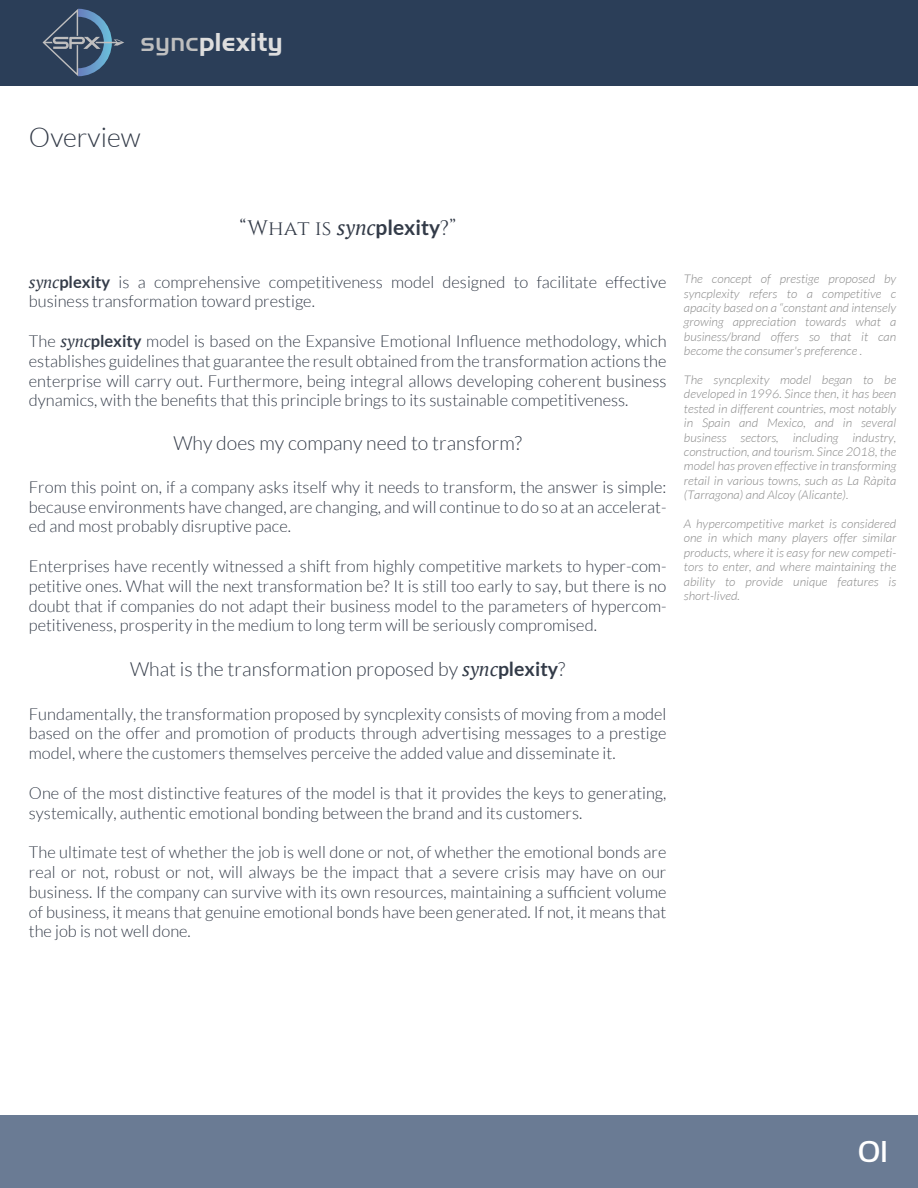
<style>
.page{position:relative;width:918px;height:1188px;background:#fff}
.page>*{position:absolute;margin:0;border:0;box-sizing:border-box;transform-origin:0 0}
.t1{font:31.5px "Handel Got D Ligh";color:#fff}
.t2{font:700 27px "Handel Got D";color:#dedede}
.t3{font:300 27px "Lato";color:#333b48}
.t4{font:21px "Cinzel";color:#333b48}
.t5{font:300 19.5px "Lato";color:#333b48}
.t6{font:300 16.5px/19.8px "Lato";color:#333b48;text-align:justify}
.t7{font:italic 300 12px/14.4px "Lato";color:#888;text-align:justify;scale:1.06 1}
.s1{font-weight:500;color:#bfbfbf}
.s2{font-family:"PT Serif";font-style:italic}
.s3{font-family:"Lato";font-weight:700}
.s4{font-family:"PT Serif";font-weight:400;font-style:italic}
.s5{font-weight:700}
</style>
<div class="page">
<div style="left:0;top:0;width:918px;height:85px;background:#2b3e58"></div>
<div style="left:0;top:1116px;width:918px;height:72px;background:#6a7b94"></div>
<svg style="left:43px;top:9px;width:81px;height:67px"></svg>
<h2 class="t2" style="left:141px;top:27px;width:144px"><span class="s1">sync</span>plexity</h2>
<h2 class="t3" style="left:29px;top:123px;width:113px">Overview</h2>
<p class="t4" style="left:239px;top:216px;width:218px">“What is <span class="s2">sync</span><span class="s3">plexity</span>?”</p>
<p class="t6" style="left:29px;top:272px;width:639px"><span class="s4">sync</span><span class="s5">plexity</span> is a comprehensive competitiveness model designed to facilitate effective business transformation toward prestige.</p>
<p class="t6" style="left:29px;top:331px;width:639px">The <span class="s4">sync</span><span class="s5">plexity</span> model is based on the Expansive Emotional Influence methodology, which establishes guidelines that guarantee the result obtained from the transformation actions the enterprise will carry out. Furthermore, being integral allows developing coherent business dynamics, with the benefits that this principle brings to its sustainable competitiveness.</p>
<p class="t5" style="left:173px;top:432px;width:350px">Why does my company need to transform?</p>
<p class="t6" style="left:29px;top:477px;width:639px">From this point on, if a company asks itself why it needs to transform, the answer is simple: because environments have changed, are changing, and will continue to do so at an accelerat&shy;ed and most probably disruptive pace.</p>
<p class="t6" style="left:29px;top:556px;width:639px">Enterprises have recently witnessed a shift from highly competitive markets to hyper-com&shy;petitive ones. What will the next transformation be? It is still too early to say, but there is no doubt that if companies do not adapt their business model to the parameters of hypercom&shy;petitiveness, prosperity in the medium to long term will be seriously compromised.</p>
<p class="t5" style="left:130px;top:659px;width:437px">What is the transformation proposed by <span class="s4">sync</span><span class="s5">plexity</span>?</p>
<p class="t6" style="left:29px;top:704px;width:639px">Fundamentally, the transformation proposed by syncplexity consists of moving from a model based on the offer and promotion of products through advertising messages to a prestige model, where the customers themselves perceive the added value and disseminate it.</p>
<p class="t6" style="left:29px;top:783px;width:639px">One of the most distinctive features of the model is that it provides the keys to generating, systemically, authentic emotional bonding between the brand and its customers.</p>
<p class="t6" style="left:29px;top:842px;width:639px">The ultimate test of whether the job is well done or not, of whether the emotional bonds are real or not, robust or not, will always be the impact that a severe crisis may have on our business. If the company can survive with its own resources, maintaining a sufficient volume of business, it means that genuine emotional bonds have been generated. If not, it means that the job is not well done.</p>
<p class="t7" style="left:684px;top:272px;width:202px">The concept of prestige proposed by syncplexity refers to a competitive c apacity based on a “constant and intensely growing appreciation towards what a business/brand offers so that it can become the consumer's preference .</p>
<p class="t7" style="left:684px;top:373px;width:202px">The syncplexity model began to be developed in 1996. Since then, it has been tested in different countries, most notably in Spain and Mexico, and in several business sectors, including industry, construction, and tourism. Since 2018, the model has proven effective in transforming retail in various towns, such as La Ràpita (Tarragona) and Alcoy (Alicante).</p>
<p class="t7" style="left:684px;top:517px;width:202px">A hypercompetitive market is considered one in which many players offer similar products, where it is easy for new competi&shy;tors to enter, and where maintaining the ability to provide unique features is short-lived.</p>
<h1 class="t1" style="left:858px;top:1134px;width:31px">01</h1>
</div>
